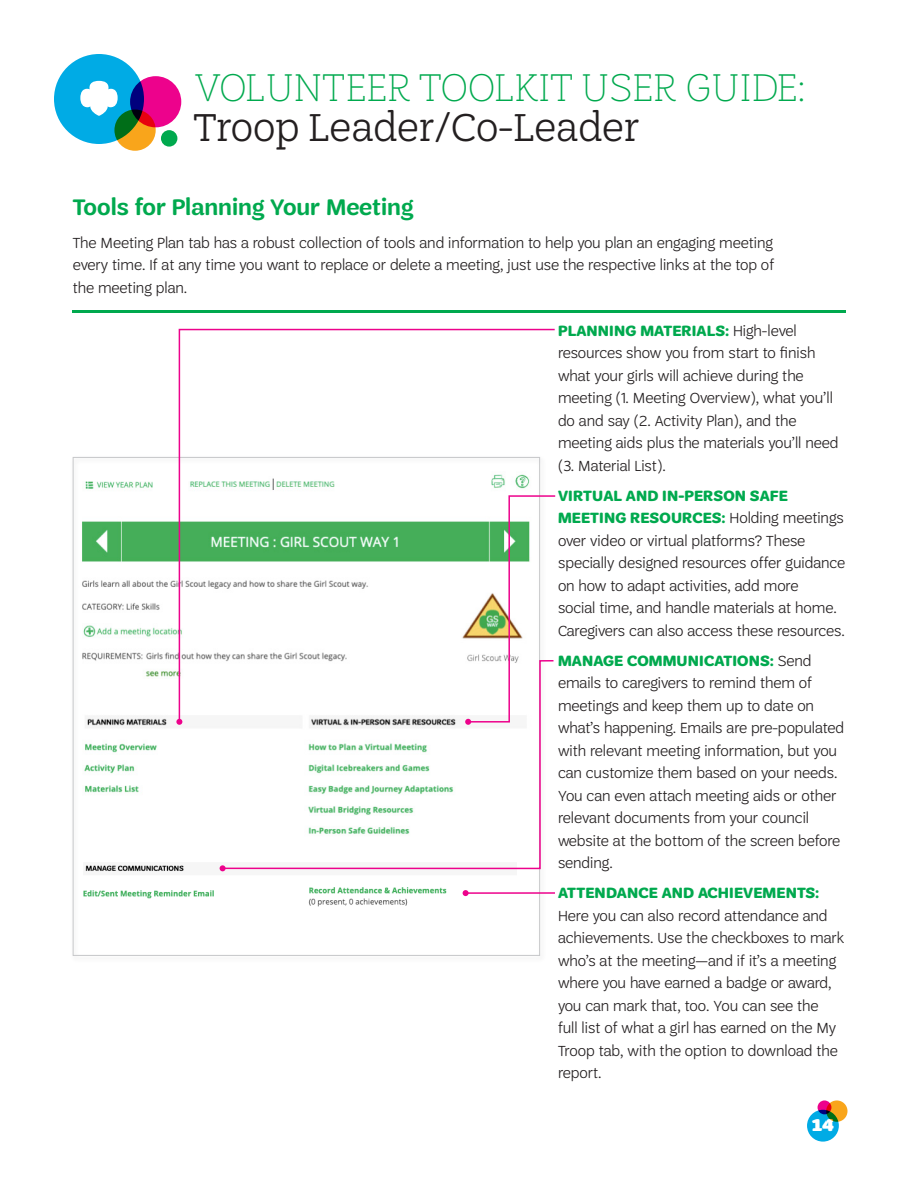
<style>
.page{position:relative;width:918px;height:1188px;background:#fff}
.page>*{position:absolute;margin:0;border:0;box-sizing:border-box;transform-origin:0 0}
.t1{font:100 42px "Trefoil Slab";letter-spacing:.01em;color:#00a94e}
.t2{font:300 42px "Trefoil Slab";color:#231f20}
.SUBHEAD_BOLD_U_LC_gr{font:600 24px "Trefoil Sans";color:#00a94e}
.t3{font:900 18px "Trefoil Slab";color:#fff}
.BODY_COPY{font:300 15.75px/22.5px "Trefoil Sans";color:#231f20}
.s1{font-weight:700;color:#00a94e}
</style>
<div class="page">
<div style="left:161px;top:130px;width:16px;height:17px;background:#00a94e;border-radius:50%"></div>
<div style="left:54px;top:54px;width:90px;height:90px;background:#00abe5;border-radius:50%"></div>
<svg style="left:80px;top:81px;width:38px;height:35px"></svg>
<svg style="left:114px;top:110px;width:42px;height:41px"></svg>
<svg style="left:130px;top:76px;width:51px;height:51px;fill:#ed028c"></svg>
<div style="left:807px;top:1110px;width:32px;height:32px;background:#00abe5;border-radius:50%"></div>
<svg style="left:818px;top:1100px;width:13px;height:14px"></svg>
<svg style="left:826px;top:1100px;width:22px;height:22px"></svg>
<div style="left:70px;top:454px;width:477px;height:509px;background:#231f20;opacity:.2"></div>
<svg style="left:178px;top:328px;width:377px;height:395px"></svg>
<svg style="left:176px;top:719px;width:6px;height:6px"></svg>
<svg style="left:465px;top:495px;width:91px;height:164px"></svg>
<svg style="left:221px;top:659px;width:334px;height:211px"></svg>
<svg style="left:220px;top:865px;width:6px;height:6px"></svg>
<hr style="left:72px;top:310px;width:774px;height:3px;background:#00a94e">
<hr style="left:466px;top:892px;width:89px;height:2px;background:#ed028c">
<svg style="left:463px;top:890px;width:6px;height:6px"></svg>
<h1 class="t1" style="left:194px;top:65px;width:613px">VOLUNTEER TOOLKIT USER GUIDE:</h1>
<h1 class="t2" style="left:194px;top:104px;width:447px">Troop Leader/Co-Leader</h1>
<p class="SUBHEAD_BOLD_U_LC_gr" style="left:73px;top:194px;width:342px">Tools for Planning Your Meeting</p>
<p class="BODY_COPY" style="left:73px;top:232px;width:703px;text-align:justify">The Meeting Plan tab has a robust collection of tools and information to help you plan an engaging meeting every time. If at any time you want to replace or delete a meeting, just use the respective links at the top of the meeting plan.</p>
<p class="BODY_COPY" style="left:558px;top:319px;width:282px"><span class="s1">PLANNING MATERIALS:</span> High-level resources show you from start to finish what your girls will achieve during the meeting (1. Meeting Overview), what you’ll do and say (2. Activity Plan), and the meeting aids plus the materials you’ll need (3. Material List).</p>
<p class="BODY_COPY" style="left:558px;top:484px;width:289px"><span class="s1">VIRTUAL AND IN-PERSON SAFE MEETING RESOURCES:</span> Holding meetings over video or virtual platforms? These specially designed resources offer guidance on how to adapt activities, add more<br>social time, and handle materials at home.<br>Caregivers can also access these resources.</p>
<p class="BODY_COPY" style="left:558px;top:649px;width:288px"><span class="s1">MANAGE COMMUNICATIONS:</span> Send emails to caregivers to remind them of meetings and keep them up to date on what’s happening. Emails are pre-populated with relevant meeting information, but you can customize them based on your needs.<br>You can even attach meeting aids or other relevant documents from your council website at the bottom of the screen before sending.</p>
<p class="BODY_COPY" style="left:558px;top:882px;width:288px"><span class="s1">ATTENDANCE AND ACHIEVEMENTS:<br></span>Here you can also record attendance and achievements. Use the checkboxes to mark who’s at the meeting—and if it’s a meeting where you have earned a badge or award, you can mark that, too. You can see the<br>full list of what a girl has earned on the My Troop tab, with the option to download the report.</p>
<p class="t3" style="left:812px;top:1115px;width:23px">14</p>
</div>
